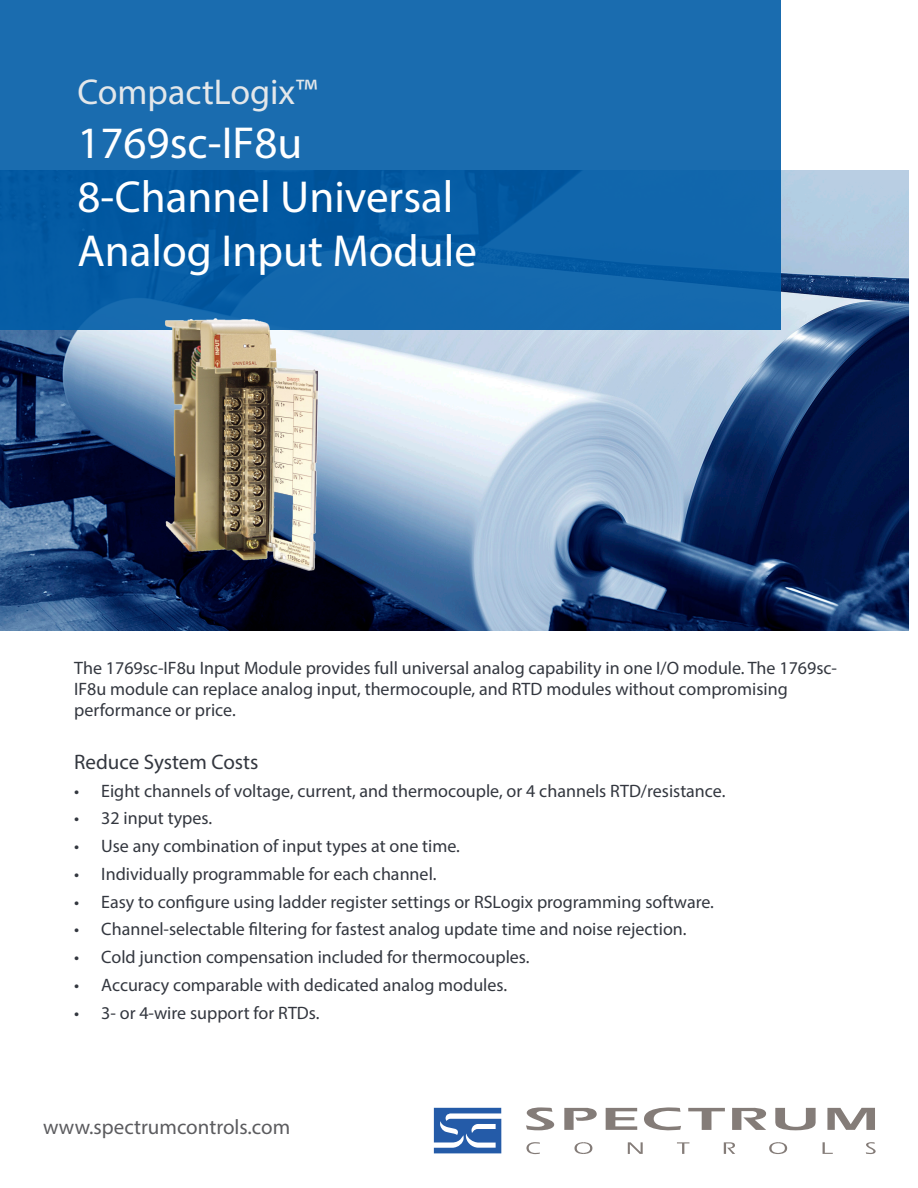
<style>
.page{position:relative;width:918px;height:1188px;background:#fff}
.page>*{position:absolute;margin:0;border:0;box-sizing:border-box;transform-origin:0 0}
.t1{font:45px/54px "Myriad Pro";color:#fff}
.t2{font:36px "Myriad Pro";color:#e3e7ea}
.t3{font:21px "Myriad Pro";color:#5c5c5f}
.web_address{font:21px "Myriad Pro";color:#33373f}
.web_address-2{font:18px/21px "Myriad Pro";color:#33373f}
</style>
<div class="page">
<img style="left:0;top:171px;width:908px;height:460px">
<svg style="left:0;top:0;width:781px;height:330px;background:#1266aa"></svg>
<svg style="left:866px;top:1142px;width:10px;height:12px"></svg>
<svg style="left:823px;top:1142px;width:10px;height:12px"></svg>
<svg style="left:769px;top:1142px;width:18px;height:12px"></svg>
<svg style="left:574px;top:1142px;width:18px;height:12px"></svg>
<svg style="left:526px;top:1142px;width:14px;height:12px"></svg>
<svg style="left:628px;top:1142px;width:15px;height:12px"></svg>
<svg style="left:677px;top:1142px;width:12px;height:12px"></svg>
<svg style="left:724px;top:1142px;width:11px;height:12px"></svg>
<svg style="left:526px;top:1107px;width:28px;height:23px"></svg>
<svg style="left:606px;top:1108px;width:31px;height:22px"></svg>
<svg style="left:644px;top:1107px;width:37px;height:23px"></svg>
<svg style="left:688px;top:1108px;width:37px;height:22px"></svg>
<svg style="left:732px;top:1108px;width:34px;height:22px"></svg>
<svg style="left:775px;top:1108px;width:41px;height:22px"></svg>
<svg style="left:827px;top:1108px;width:48px;height:22px"></svg>
<svg style="left:564px;top:1108px;width:33px;height:22px"></svg>
<svg style="left:434px;top:1108px;width:67px;height:45px"></svg>
<img style="left:156px;top:306px;width:169px;height:270px">
<p class="t2" style="left:77px;top:70px;width:242px">CompactLogix™</p>
<p class="t1" style="left:77px;top:116px;width:378px">1769sc-IF8u<br>8-Channel Universal</p>
<p class="t1" style="left:77px;top:224px;width:401px">Analog Input Module</p>
<p class="web_address-2" style="left:74px;top:658px;width:764px">The 1769sc-IF8u Input Module provides full universal analog capability in one I/O module. The 1769sc-<br>IF8u module can replace analog input, thermocouple, and RTD modules without compromising performance or price.</p>
<p class="web_address" style="left:74px;top:749px;width:186px">Reduce System Costs</p>
<p class="web_address-2" style="left:74px;top:780px;width:653px">• Eight channels of voltage, current, and thermocouple, or 4 channels RTD/resistance.</p>
<p class="web_address-2" style="left:74px;top:808px;width:139px">• 32 input types.</p>
<p class="web_address-2" style="left:74px;top:835px;width:387px">• Use any combination of input types at one time.</p>
<p class="web_address-2" style="left:74px;top:863px;width:364px">• Individually programmable for each channel.</p>
<p class="web_address-2" style="left:74px;top:891px;width:641px">• Easy to configure using ladder register settings or RSLogix programming software.</p>
<p class="web_address-2" style="left:74px;top:919px;width:614px">• Channel-selectable filtering for fastest analog update time and noise rejection.</p>
<p class="web_address-2" style="left:74px;top:946px;width:457px">• Cold junction compensation included for thermocouples.</p>
<p class="web_address-2" style="left:74px;top:974px;width:434px">• Accuracy comparable with dedicated analog modules.</p>
<p class="web_address-2" style="left:74px;top:1002px;width:247px">• 3- or 4-wire support for RTDs.</p>
<p class="t3" style="left:43px;top:1114px;width:248px">www.spectrumcontrols.com</p>
</div>
